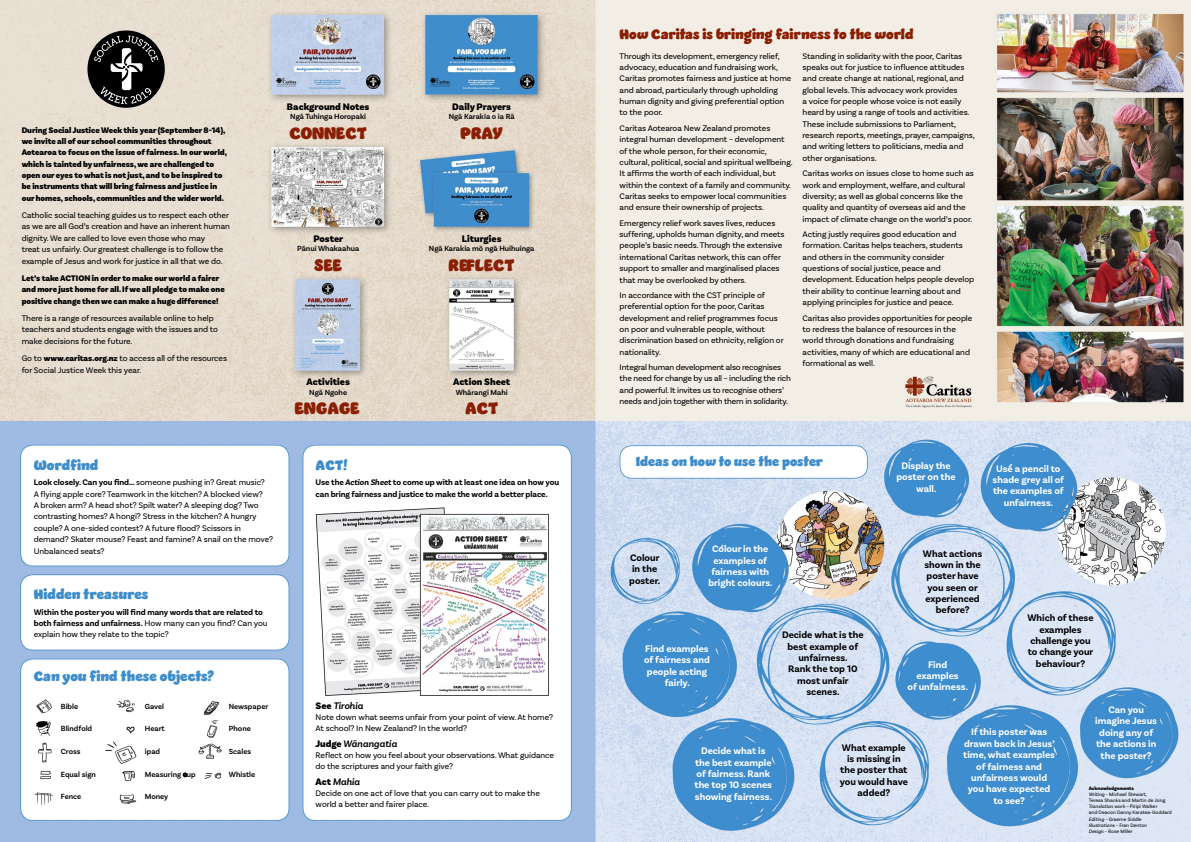
<style>
.page{position:relative;width:1191px;height:842px;background:#fff}
.page>*{position:absolute;margin:0;border:0;box-sizing:border-box;transform-origin:0 0}
.t1{font:17px "Jumble";color:#8a1f03}
.t2{font:14.2px "Jumble";color:#3e8dcb}
.t3{font:14.2px "Jumble";color:#8a1f03}
.t4{font:13.5px "Jumble";color:#3e8dcb}
.t5{font:700 9.9px/11.4px "Basic Sans";color:#fff;text-align:center}
.t6{font:700 9.9px/11.4px "Basic Sans";color:#000;text-align:center}
.t7{font:900 9.9px "Basic Sans";color:#000}
.t8{font:italic 600 9.9px "Basic Sans";letter-spacing:-.005em;color:#000}
.t9{font:8.5px/11.4px "Basic Sans";letter-spacing:-.005em;color:#000}
.t10{font:900 8.5px/11.4px "Basic Sans";letter-spacing:-.005em;color:#000}
.t11{font:700 8.5px/11.4px "Basic Sans";letter-spacing:-.01em;color:#000}
.t12{font:600 7.8px "Basic Sans";color:#000}
.t13{font:5.1px/6.1px "Basic Sans";color:#000}
.s1{font-weight:900}
.s2{font-weight:700}
.s3{font-weight:400}
.s4{font-style:italic}
.s5{font-weight:900;font-style:normal}
</style>
<div class="page">
<img style="left:0;top:0;width:1191px;height:842px">
<div style="left:87px;top:31px;width:78px;height:77px;background:#000;border-radius:50%"></div>
<svg style="left:94px;top:36px;width:64px;height:68px"></svg>
<p class="t10" style="left:22px;top:124px;width:207px">During Social Justice Week this year (September 8-14), we invite all of our school communities throughout Aotearoa to focus on the issue of fairness. In our world, which is tainted by unfairness, we are challenged to open our eyes to what is not just, and to be inspired to be instruments that will bring fairness and justice in our homes, schools, communities and the wider world.</p>
<p class="t9" style="left:22px;top:209px;width:210px">Catholic social teaching guides us to respect each other as we are all God’s creation and have an inherent human dignity. We are called to love even those who may<br>treat us unfairly. Our greatest challenge is to follow the example of Jesus and work for justice in all that we do.</p>
<p class="t10" style="left:22px;top:273px;width:205px">Let’s take ACTION in order to make our world a fairer and more just home for all. If we all pledge to make one positive change then we can make a huge difference!</p>
<p class="t9" style="left:22px;top:312px;width:198px">There is a range of resources available online to help teachers and students engage with the issues and to make decisions for the future.</p>
<p class="t9" style="left:22px;top:353px;width:207px">Go to <span class="s1">www.caritas.org.nz</span> to access all of the resources for Social Justice Week this year.</p>
<p class="t7" style="left:287px;top:101px;width:84px">Background Notes</p>
<p class="t12" style="left:290px;top:112px;width:77px">Ngā Tuhinga Horopaki</p>
<h1 class="t1" style="left:289px;top:121px;width:79px">CONNECT</h1>
<p class="t7" style="left:313px;top:232px;width:31px">Poster</p>
<p class="t12" style="left:297px;top:244px;width:64px">Pānui Whakaahua</p>
<h1 class="t1" style="left:314px;top:253px;width:29px">SEE</h1>
<p class="t7" style="left:306px;top:376px;width:45px">Activities</p>
<p class="t12" style="left:309px;top:387px;width:39px">Ngā Ngohe</p>
<h1 class="t1" style="left:295px;top:396px;width:66px">ENGAGE</h1>
<p class="t7" style="left:452px;top:101px;width:60px">Daily Prayers</p>
<p class="t12" style="left:449px;top:112px;width:67px">Ngā Karakia o ia Rā</p>
<h1 class="t1" style="left:460px;top:121px;width:44px">PRAY</h1>
<p class="t7" style="left:462px;top:232px;width:41px">Liturgies</p>
<p class="t12" style="left:429px;top:244px;width:107px">Ngā Karakia mō ngā Huihuinga</p>
<h1 class="t1" style="left:448px;top:253px;width:68px">REFLECT</h1>
<p class="t7" style="left:453px;top:376px;width:59px">Action Sheet</p>
<p class="t12" style="left:456px;top:387px;width:54px">Whārangi Mahi</p>
<h1 class="t1" style="left:465px;top:396px;width:35px">ACT</h1>
<h2 class="t2" style="left:34px;top:455px;width:66px">Wordfind</h2>
<p class="t9" style="left:34px;top:477px;width:241px"><span class="s2">Look closely. Can you find…</span> someone pushing in? Great music?<br>A flying apple core? Teamwork in the kitchen? A blocked view?<br>A broken arm? A head shot? Spilt water? A sleeping dog? Two contrasting homes? A hongi? Stress in the kitchen? A hungry couple? A one-sided contest? A future flood? Scissors in demand? Skater mouse? Feast and famine? A snail on the move?<br>Unbalanced seats?</p>
<h2 class="t2" style="left:34px;top:584px;width:116px">Hidden treasures</h2>
<p class="t11" style="left:34px;top:606px;width:235px">Within the poster you will find many words that are related to both fairness and unfairness. <span class="s3">How many can you find? Can you explain how they relate to the topic?</span></p>
<h2 class="t2" style="left:34px;top:666px;width:182px">Can you find these objects?</h2>
<p class="t12" style="left:61px;top:701px;width:19px">Bible</p>
<p class="t12" style="left:61px;top:724px;width:33px">Blindfold</p>
<p class="t12" style="left:61px;top:747px;width:21px">Cross</p>
<p class="t12" style="left:61px;top:769px;width:37px">Equal sign</p>
<p class="t12" style="left:61px;top:792px;width:22px">Fence</p>
<p class="t12" style="left:145px;top:701px;width:21px">Gavel</p>
<p class="t12" style="left:145px;top:724px;width:21px">Heart</p>
<p class="t12" style="left:145px;top:747px;width:17px">ipad</p>
<p class="t12" style="left:145px;top:769px;width:52px">Measuring cup</p>
<p class="t12" style="left:145px;top:792px;width:25px">Money</p>
<p class="t12" style="left:229px;top:701px;width:41px">Newspaper</p>
<p class="t12" style="left:229px;top:724px;width:24px">Phone</p>
<p class="t12" style="left:229px;top:747px;width:24px">Scales</p>
<p class="t12" style="left:229px;top:769px;width:28px">Whistle</p>
<h2 class="t2" style="left:316px;top:455px;width:34px">ACT!</h2>
<p class="t11" style="left:316px;top:477px;width:245px">Use the <span class="s4">Action Sheet</span> to come up with at least one idea on how you can bring fairness and justice to make the world a better place.</p>
<p class="t8" style="left:316px;top:699px;width:49px"><span class="s5">See</span> Tirohia</p>
<p class="t9" style="left:316px;top:711px;width:239px">Note down what seems unfair from your point of view. At home?<br>At school? In New Zealand? In the world?</p>
<p class="t8" style="left:316px;top:737px;width:83px"><span class="s5">Judge</span> Wānangatia</p>
<p class="t9" style="left:316px;top:749px;width:240px">Reflect on how you feel about your observations. What guidance do the scriptures and your faith give?</p>
<p class="t8" style="left:316px;top:775px;width:46px"><span class="s5">Act</span> Mahia</p>
<p class="t9" style="left:316px;top:787px;width:226px">Decide on one act of love that you can carry out to make the world a better and fairer place.</p>
<h2 class="t3" style="left:619px;top:24px;width:296px">How Caritas is bringing fairness to the world</h2>
<p class="t9" style="left:619px;top:50px;width:173px">Through its development, emergency relief, advocacy, education and fundraising work, Caritas promotes fairness and justice at home and abroad, particularly through upholding human dignity and giving preferential option to the poor.</p>
<p class="t9" style="left:619px;top:122px;width:174px">Caritas Aotearoa New Zealand promotes integral human development – development of the whole person, for their economic, cultural, political, social and spiritual wellbeing.<br>It affirms the worth of each individual, but within the context of a family and community.<br>Caritas seeks to empower local communities and ensure their ownership of projects.</p>
<p class="t9" style="left:619px;top:217px;width:166px">Emergency relief work saves lives, reduces suffering, upholds human dignity, and meets people’s basic needs. Through the extensive international Caritas network, this can offer support to smaller and marginalised places that may be overlooked by others.</p>
<p class="t9" style="left:619px;top:289px;width:165px">In accordance with the CST principle of preferential option for the poor, Caritas development and relief programmes focus on poor and vulnerable people, without discrimination based on ethnicity, religion or nationality.</p>
<p class="t9" style="left:619px;top:361px;width:173px">Integral human development also recognises the need for change by us all – including the rich and powerful. It invites us to recognise others’ needs and join together with them in solidarity.</p>
<p class="t9" style="left:802px;top:50px;width:174px">Standing in solidarity with the poor, Caritas speaks out for justice to influence attitudes and create change at national, regional, and global levels. This advocacy work provides<br>a voice for people whose voice is not easily heard by using a range of tools and activities.<br>These include submissions to Parliament, research reports, meetings, prayer, campaigns, and writing letters to politicians, media and other organisations.</p>
<p class="t9" style="left:802px;top:168px;width:173px">Caritas works on issues close to home such as work and employment, welfare, and cultural diversity; as well as global concerns like the quality and quantity of overseas aid and the impact of climate change on the world’s poor.</p>
<p class="t9" style="left:802px;top:228px;width:173px">Acting justly requires good education and formation. Caritas helps teachers, students and others in the community consider questions of social justice, peace and development. Education helps people develop their ability to continue learning about and applying principles for justice and peace.</p>
<p class="t9" style="left:802px;top:312px;width:171px">Caritas also provides opportunities for people to redress the balance of resources in the world through donations and fundraising activities, many of which are educational and formational as well.</p>
<h3 class="t4" style="left:636px;top:451px;width:189px">Ideas on how to use the poster</h3>
<p class="t6" style="left:629px;top:552px;width:32px;text-align:left">Colour in the poster.</p>
<p class="t5" style="left:708px;top:543px;width:66px">Colour in the examples of fairness with bright colours.</p>
<p class="t5" style="left:644px;top:643px;width:67px">Find examples of fairness and people acting fairly.</p>
<p class="t6" style="left:782px;top:629px;width:83px">Decide what is the best example of unfairness.<br>Rank the top 10 most unfair scenes.</p>
<p class="t5" style="left:896px;top:460px;width:61px">Display the poster on the wall.</p>
<p class="t5" style="left:992px;top:463px;width:73px">Use a pencil to shade grey all of the examples of unfairness.</p>
<p class="t6" style="left:923px;top:548px;width:61px">What actions shown in the poster have you seen or experienced before?</p>
<p class="t5" style="left:907px;top:659px;width:62px">Find examples<br>of unfairness.</p>
<p class="t6" style="left:1027px;top:612px;width:68px">Which of these examples challenge you to change your behaviour?</p>
<p class="t5" style="left:694px;top:745px;width:79px">Decide what is the best example of fairness. Rank the top 10 scenes showing fairness.</p>
<p class="t6" style="left:839px;top:742px;width:70px">What example is missing in the poster that you would have added?</p>
<p class="t5" style="left:963px;top:726px;width:93px">If this poster was drawn back in Jesus’ time, what examples of fairness and unfairness would you have expected to see?</p>
<p class="t5" style="left:1095px;top:704px;width:63px">Can you imagine Jesus doing any of the actions in the poster?</p>
<p class="t13" style="left:1088px;top:785px;width:85px"><span class="s1">Acknowledgements<br></span><span class="s4">Writing –</span> Michael Stewart,<br>Teresa Shanks and Martin de Jong<br><span class="s4">Translation work –</span> Piripi Walker<br>and Deacon Danny Karatea-Goddard<br><span class="s4">Editing –</span> Graeme Siddle<br><span class="s4">Illustrations –</span> Fran Denton<br><span class="s4">Design –</span> Rose Miller</p>
</div>
